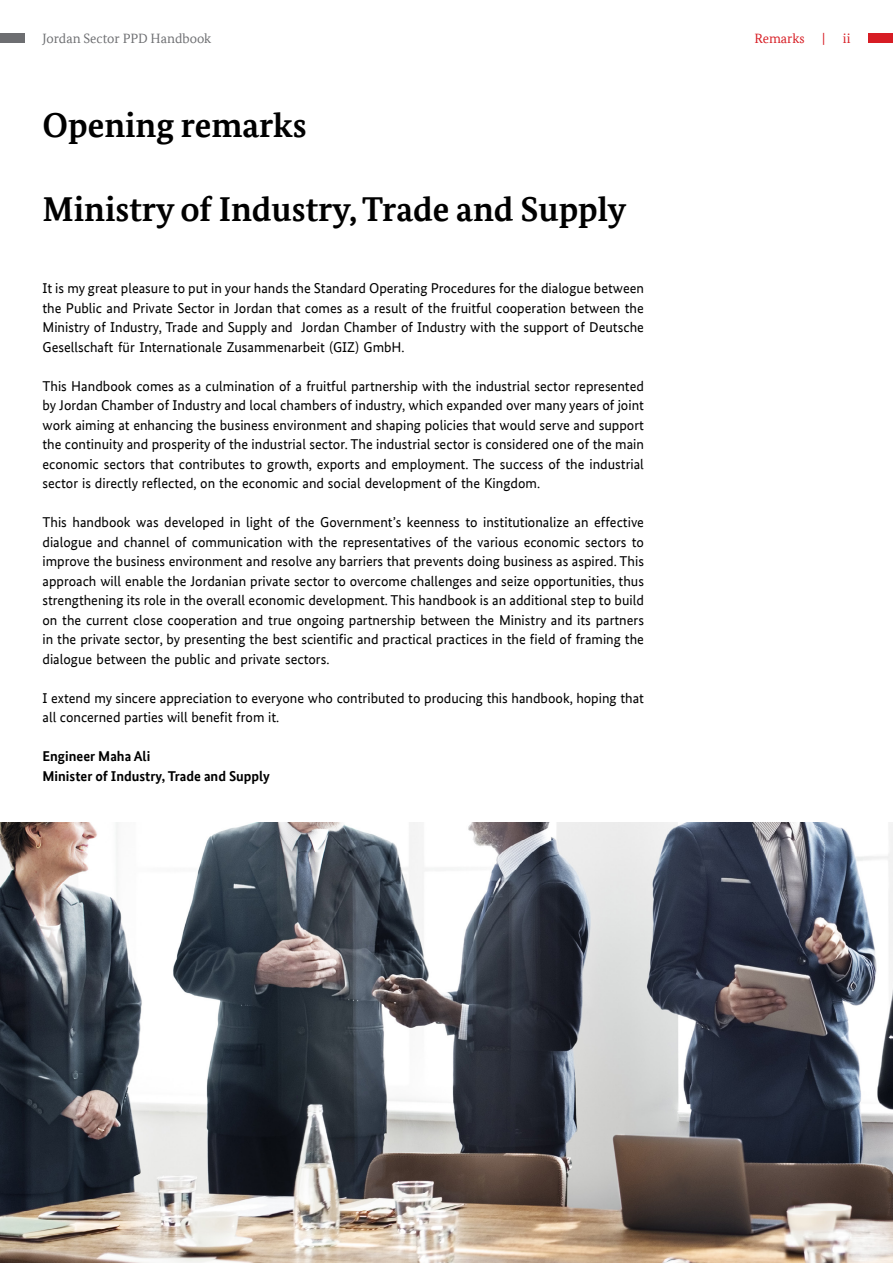
<style>
.page{position:relative;width:893px;height:1263px;background:#fff}
.page>*{position:absolute;margin:0;border:0;box-sizing:border-box;transform-origin:0 0}
.t1{font:700 34.5px "Bundes Serif Office";color:#000}
.t2{font:14.25px/19.5px "Bundes Sans Office";color:#000;text-align:justify}
.t3{font:700 14.25px/19.5px "Bundes Sans Office";color:#000}
.t4{font:13.5px "Bundes Serif Office";color:#6d6e71}
.t5{font:13.5px "Bundes Serif Office";color:#d71d24}
</style>
<div class="page">
<div style="left:0;top:33px;width:25px;height:10px;background:#6d6e71"></div>
<div style="left:868px;top:33px;width:25px;height:10px;background:#d71d24"></div>
<img style="left:0;top:822px;width:893px;height:441px">
<p class="t4" style="left:43px;top:31px;width:170px">Jordan Sector PPD Handbook</p>
<p class="t5" style="left:754px;top:31px;width:52px">Remarks</p>
<p class="t5" style="left:822px;top:31px;width:5px">|</p>
<p class="t5" style="left:843px;top:31px;width:9px">ii</p>
<h1 class="t1" style="left:43px;top:105px;width:266px">Opening remarks</h1>
<h1 class="t1" style="left:43px;top:189px;width:585px">Ministry of Industry, Trade and Supply</h1>
<p class="t2" style="left:43px;top:278px;width:603px">It is my great pleasure to put in your hands the Standard Operating Procedures for the dialogue between the Public and Private Sector in Jordan that comes as a result of the fruitful cooperation between the Ministry of Industry, Trade and Supply and Jordan Chamber of Industry with the support of Deutsche Gesellschaft für Internationale Zusammenarbeit (GIZ) GmbH.</p>
<p class="t2" style="left:43px;top:376px;width:603px">This Handbook comes as a culmination of a fruitful partnership with the industrial sector represented by Jordan Chamber of Industry and local chambers of industry, which expanded over many years of joint work aiming at enhancing the business environment and shaping policies that would serve and support the continuity and prosperity of the industrial sector. The industrial sector is considered one of the main economic sectors that contributes to growth, exports and employment. The success of the industrial sector is directly reflected, on the economic and social development of the Kingdom.</p>
<p class="t2" style="left:43px;top:512px;width:603px">This handbook was developed in light of the Government’s keenness to institutionalize an effective dialogue and channel of communication with the representatives of the various economic sectors to improve the business environment and resolve any barriers that prevents doing business as aspired. This approach will enable the Jordanian private sector to overcome challenges and seize opportunities, thus strengthening its role in the overall economic development. This handbook is an additional step to build on the current close cooperation and true ongoing partnership between the Ministry and its partners in the private sector, by presenting the best scientific and practical practices in the field of framing the dialogue between the public and private sectors.</p>
<p class="t2" style="left:43px;top:688px;width:603px">I extend my sincere appreciation to everyone who contributed to producing this handbook, hoping that all concerned parties will benefit from it.</p>
<p class="t3" style="left:43px;top:746px;width:229px">Engineer Maha Ali<br>Minister of Industry, Trade and Supply</p>
</div>
